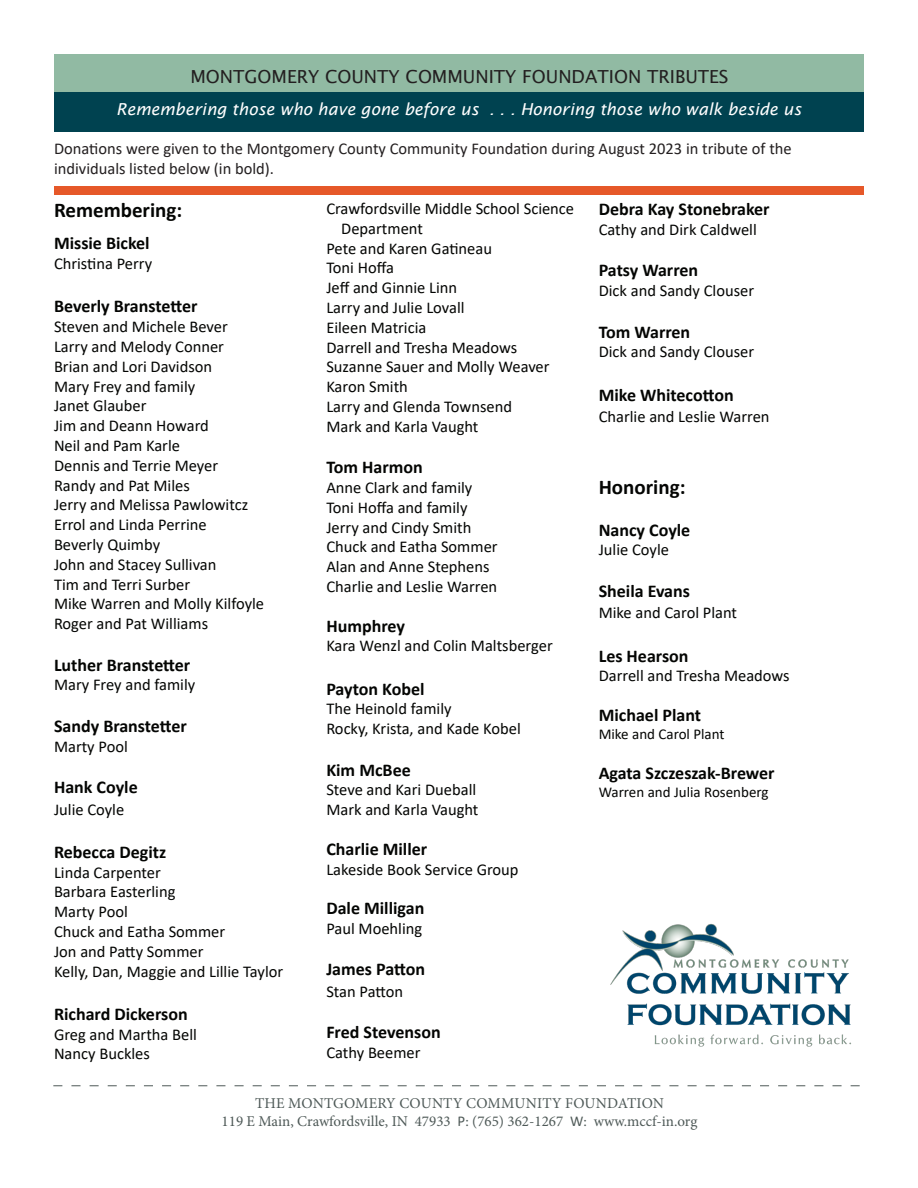
<style>
.page{position:relative;width:918px;height:1188px;background:#fff}
.page>*{position:absolute;margin:0;border:0;box-sizing:border-box;transform-origin:0 0}
.t1{font:700 21px "Calibri";color:#040503}
.t2{font:700 18px "Calibri";color:#040503}
.t3{font:18px "Lucida Sans";color:#231f20}
.t4{font:16.5px "Calibri";color:#040503}
.t5{font:16.5px/19.8px "Calibri";color:#231f20}
.t6{font:italic 16.5px "Lucida Sans";color:#fff}
.t7{font:15px "Minion Pro";color:#4e5957}
.t8{font:15px "Calibri";color:#040503}
.s1{font-family:"Calibri"}
</style>
<div class="page">
<div style="left:54px;top:54px;width:810px;height:39px;background:#91baa3"></div>
<svg style="left:53px;top:1085px;width:807px;height:1px"></svg>
<img style="left:610px;top:923px;width:241px;height:124px">
<div style="left:54px;top:93px;width:810px;height:39px;background:#004250"></div>
<div style="left:54px;top:186px;width:810px;height:9px;background:#e65829"></div>
<p class="t3" style="left:190px;top:66px;width:540px">MONTGOMERY COUNTY COMMUNITY FOUNDATION TRIBUTES</p>
<p class="t6" style="left:116px;top:100px;width:687px">Remembering those who have gone before us . . . Honoring those who walk beside us</p>
<p class="t5" style="left:54px;top:138px;width:739px">Donations were given to the Montgomery County Community Foundation during August 2023 in tribute of the individuals listed below (in bold).</p>
<p class="t1" style="left:54px;top:196px;width:130px">Remembering:</p>
<p class="t2" style="left:54px;top:231px;width:97px">Missie Bickel</p>
<p class="t4" style="left:54px;top:252px;width:100px">Christina Perry</p>
<p class="t2" style="left:54px;top:294px;width:145px">Beverly Branstetter</p>
<p class="t4" style="left:54px;top:315px;width:175px">Steven and Michele Bever</p>
<p class="t4" style="left:54px;top:335px;width:172px">Larry and Melody Conner</p>
<p class="t4" style="left:54px;top:355px;width:160px">Brian and Lori Davidson</p>
<p class="t4" style="left:54px;top:375px;width:143px">Mary Frey and family</p>
<p class="t4" style="left:54px;top:395px;width:94px">Janet Glauber</p>
<p class="t4" style="left:54px;top:414px;width:156px">Jim and Deann Howard</p>
<p class="t4" style="left:54px;top:434px;width:128px">Neil and Pam Karle</p>
<p class="t4" style="left:54px;top:454px;width:166px">Dennis and Terrie Meyer</p>
<p class="t4" style="left:54px;top:474px;width:137px">Randy and Pat Miles</p>
<p class="t4" style="left:54px;top:494px;width:196px">Jerry and Melissa Pawlowitcz</p>
<p class="t4" style="left:54px;top:513px;width:154px">Errol and Linda Perrine</p>
<p class="t4" style="left:54px;top:533px;width:108px">Beverly Quimby</p>
<p class="t4" style="left:54px;top:553px;width:164px">John and Stacey Sullivan</p>
<p class="t4" style="left:54px;top:573px;width:138px">Tim and Terri Surber</p>
<p class="t4" style="left:54px;top:593px;width:212px">Mike Warren and Molly Kilfoyle</p>
<p class="t4" style="left:54px;top:612px;width:156px">Roger and Pat Williams</p>
<p class="t2" style="left:54px;top:652px;width:138px">Luther Branstetter</p>
<p class="t4" style="left:54px;top:674px;width:143px">Mary Frey and family</p>
<p class="t2" style="left:54px;top:713px;width:134px">Sandy Branstetter</p>
<p class="t4" style="left:54px;top:735px;width:75px">Marty Pool</p>
<p class="t2" style="left:54px;top:774px;width:85px">Hank Coyle</p>
<p class="t4" style="left:54px;top:798px;width:72px">Julie Coyle</p>
<p class="t2" style="left:54px;top:839px;width:114px">Rebecca Degitz</p>
<p class="t4" style="left:54px;top:861px;width:108px">Linda Carpenter</p>
<p class="t4" style="left:54px;top:881px;width:123px">Barbara Easterling</p>
<p class="t4" style="left:54px;top:900px;width:75px">Marty Pool</p>
<p class="t4" style="left:54px;top:920px;width:173px">Chuck and Eatha Sommer</p>
<p class="t4" style="left:54px;top:940px;width:151px">Jon and Patty Sommer</p>
<p class="t4" style="left:54px;top:960px;width:231px">Kelly, Dan, Maggie and Lillie Taylor</p>
<p class="t2" style="left:54px;top:1001px;width:135px">Richard Dickerson</p>
<p class="t4" style="left:54px;top:1023px;width:144px">Greg and Martha Bell</p>
<p class="t4" style="left:54px;top:1043px;width:97px">Nancy Buckles</p>
<p class="t4" style="left:326px;top:197px;width:249px">Crawfordsville Middle School Science</p>
<p class="t4" style="left:341px;top:217px;width:83px">Department</p>
<p class="t4" style="left:326px;top:237px;width:167px">Pete and Karen Gatineau</p>
<p class="t4" style="left:326px;top:256px;width:69px">Toni Hoffa</p>
<p class="t4" style="left:326px;top:276px;width:132px">Jeff and Ginnie Linn</p>
<p class="t4" style="left:326px;top:296px;width:140px">Larry and Julie Lovall</p>
<p class="t4" style="left:326px;top:316px;width:102px">Eileen Matricia</p>
<p class="t4" style="left:326px;top:336px;width:192px">Darrell and Tresha Meadows</p>
<p class="t4" style="left:326px;top:355px;width:225px">Suzanne Sauer and Molly Weaver</p>
<p class="t4" style="left:326px;top:375px;width:83px">Karon Smith</p>
<p class="t4" style="left:326px;top:395px;width:187px">Larry and Glenda Townsend</p>
<p class="t4" style="left:326px;top:415px;width:154px">Mark and Karla Vaught</p>
<p class="t2" style="left:326px;top:454px;width:98px">Tom Harmon</p>
<p class="t4" style="left:326px;top:476px;width:148px">Anne Clark and family</p>
<p class="t4" style="left:326px;top:496px;width:143px">Toni Hoffa and family</p>
<p class="t4" style="left:326px;top:516px;width:147px">Jerry and Cindy Smith</p>
<p class="t4" style="left:326px;top:535px;width:173px">Chuck and Eatha Sommer</p>
<p class="t4" style="left:326px;top:555px;width:165px">Alan and Anne Stephens</p>
<p class="t4" style="left:326px;top:575px;width:172px">Charlie and Leslie Warren</p>
<p class="t2" style="left:326px;top:613px;width:80px">Humphrey</p>
<p class="t4" style="left:326px;top:634px;width:228px">Kara Wenzl and Colin Maltsberger</p>
<p class="t2" style="left:326px;top:676px;width:100px">Payton Kobel</p>
<p class="t4" style="left:326px;top:697px;width:127px">The Heinold family</p>
<p class="t4" style="left:326px;top:717px;width:196px">Rocky, Krista, and Kade Kobel</p>
<p class="t2" style="left:326px;top:757px;width:86px">Kim McBee</p>
<p class="t4" style="left:326px;top:778px;width:151px">Steve and Kari Dueball</p>
<p class="t4" style="left:326px;top:798px;width:154px">Mark and Karla Vaught</p>
<p class="t2" style="left:326px;top:836px;width:102px">Charlie Miller</p>
<p class="t4" style="left:326px;top:858px;width:194px">Lakeside Book Service Group</p>
<p class="t2" style="left:326px;top:895px;width:99px">Dale Milligan</p>
<p class="t4" style="left:326px;top:917px;width:97px">Paul Moehling</p>
<p class="t2" style="left:326px;top:957px;width:100px">James Patton</p>
<p class="t4" style="left:326px;top:980px;width:78px">Stan Patton</p>
<p class="t2" style="left:326px;top:1020px;width:116px">Fred Stevenson</p>
<p class="t4" style="left:326px;top:1041px;width:96px">Cathy Beemer</p>
<p class="t2" style="left:599px;top:196px;width:172px">Debra Kay Stonebraker</p>
<p class="t4" style="left:599px;top:218px;width:160px">Cathy and Dirk Caldwell</p>
<p class="t2" style="left:599px;top:258px;width:101px">Patsy Warren</p>
<p class="t4" style="left:599px;top:279px;width:157px">Dick and Sandy Clouser</p>
<p class="t2" style="left:599px;top:319px;width:93px">Tom Warren</p>
<p class="t4" style="left:599px;top:340px;width:157px">Dick and Sandy Clouser</p>
<p class="t2" style="left:599px;top:382px;width:137px">Mike Whitecotton</p>
<p class="t4" style="left:599px;top:405px;width:172px">Charlie and Leslie Warren</p>
<p class="t1" style="left:599px;top:472px;width:88px">Honoring:</p>
<p class="t2" style="left:599px;top:517px;width:93px">Nancy Coyle</p>
<p class="t4" style="left:599px;top:538px;width:72px">Julie Coyle</p>
<p class="t2" style="left:599px;top:578px;width:93px">Sheila Evans</p>
<p class="t4" style="left:599px;top:601px;width:140px">Mike and Carol Plant</p>
<p class="t2" style="left:599px;top:643px;width:91px">Les Hearson</p>
<p class="t4" style="left:599px;top:664px;width:192px">Darrell and Tresha Meadows</p>
<p class="t2" style="left:599px;top:702px;width:104px">Michael Plant</p>
<p class="t8" style="left:599px;top:724px;width:127px">Mike and Carol Plant</p>
<p class="t2" style="left:599px;top:760px;width:177px">Agata Szczeszak-Brewer</p>
<p class="t8" style="left:599px;top:781px;width:171px">Warren and Julia Rosenberg</p>
<p class="t7" style="left:255px;top:1093px;width:411px">THE MONTGOMERY COUNTY COMMUNITY FOUNDATION</p>
<p class="t7" style="left:222px;top:1111px;width:477px">119 E Main, Crawfordsville, IN 47933 <span class="s1">P</span>: (765) 362-1267 <span class="s1">W</span>: www.mccf-in.org</p>
</div>
